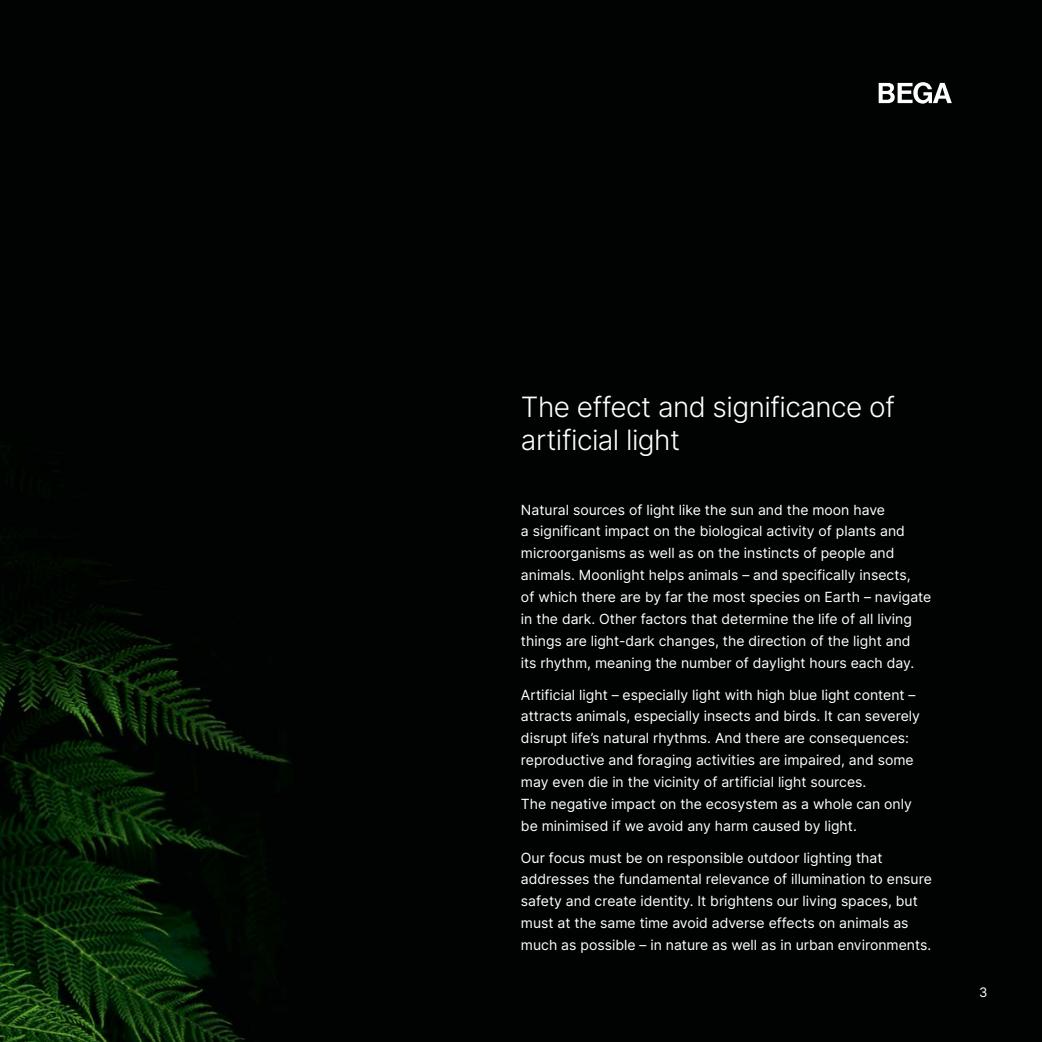
<style>
.page{position:relative;width:1042px;height:1042px;background:#000302}
.page>*{position:absolute;margin:0;border:0;box-sizing:border-box;transform-origin:0 0}
.t1{font:28px/33.2px "Inter";letter-spacing:-.02em;color:#fff}
.t2{font:14px/21.9px "Inter";color:#fff}
.t3{font:13.12px "Inter";color:#fff}
</style>
<div class="page">
<svg style="left:878px;top:82px;width:74px;height:22px"></svg>
<h1 class="t1" style="left:521px;top:389px;width:375px">The effect and significance of artificial light</h1>
<p class="t2" style="left:521px;top:498px;width:412px">Natural sources of light like the sun and the moon have<br>a significant impact on the biological activity of plants and microorganisms as well as on the instincts of people and animals. Moonlight helps animals – and specifically insects,<br>of which there are by far the most species on Earth – navigate in the dark. Other factors that determine the life of all living things are light-dark changes, the direction of the light and<br>its rhythm, meaning the number of daylight hours each day.</p>
<p class="t2" style="left:521px;top:683px;width:400px">Artificial light – especially light with high blue light content – attracts animals, especially insects and birds. It can severely disrupt life’s natural rhythms. And there are consequences: reproductive and foraging activities are impaired, and some may even die in the vicinity of artificial light sources.<br>The negative impact on the ecosystem as a whole can only be minimised if we avoid any harm caused by light.</p>
<p class="t2" style="left:521px;top:846px;width:412px">Our focus must be on responsible outdoor lighting that addresses the fundamental relevance of illumination to ensure safety and create identity. It brightens our living spaces, but must at the same time avoid adverse effects on animals as much as possible – in nature as well as in urban environments.</p>
<p class="t3" style="left:979px;top:983px;width:10px">3</p>
</div>
